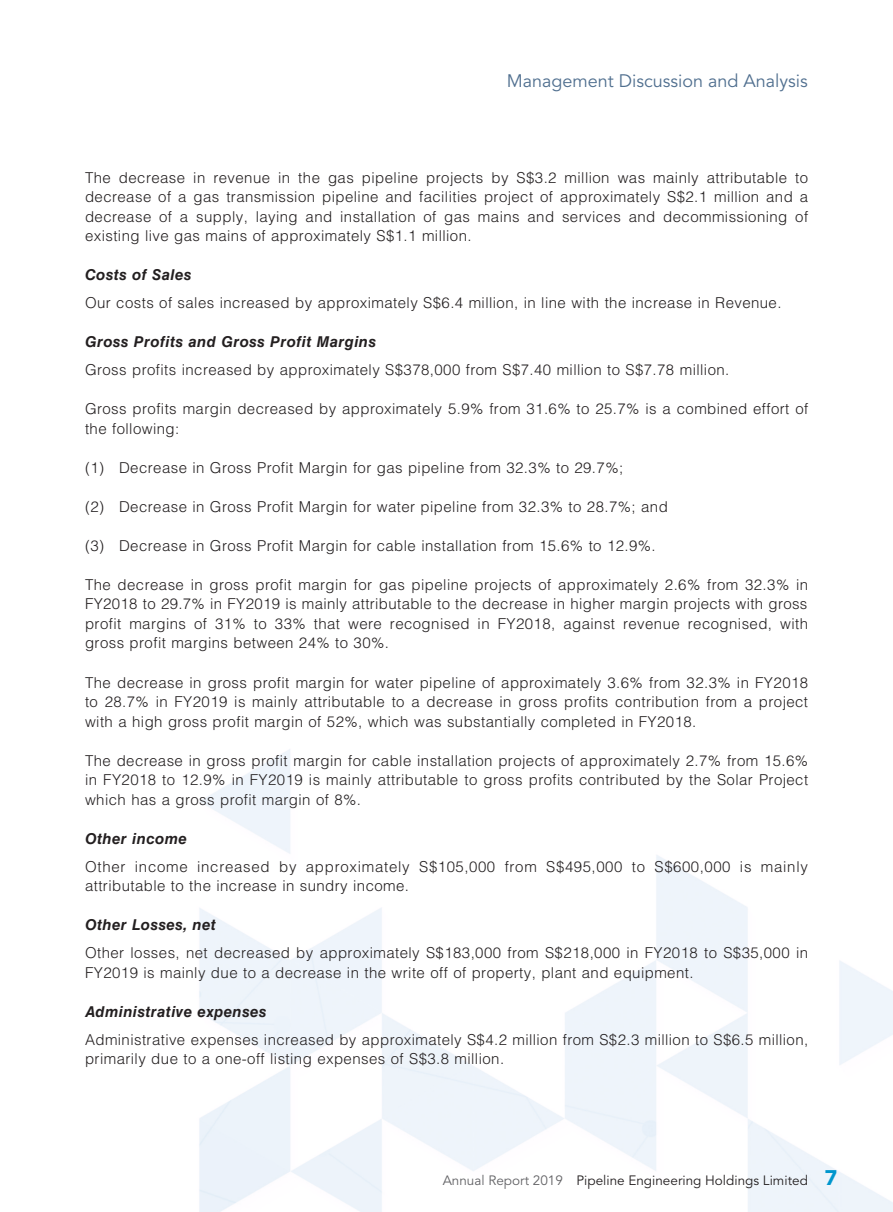
<style>
.page{position:relative;width:893px;height:1212px;background:#fff}
.page>*{position:absolute;margin:0;border:0;box-sizing:border-box;transform-origin:0 0}
.t1{font:18px "Avenir LT Std";color:#506f8f}
._00_txt{font:300 15px/19.5px "Helvetica LT Std";letter-spacing:.03em;color:#231f20;text-align:justify}
._03_H3{font:italic 700 15px "Helvetica LT Std";letter-spacing:.03em;color:#231f20}
.t2{font:13.5px "Avenir LT Std";color:#231f20}
.s1{color:#636366}
.s2{font-weight:900;font-size:21px;color:#0096cd}
</style>
<div class="page">
<p class="t1" style="left:507px;top:71px;width:303px">Management Discussion and Analysis</p>
<p class="_00_txt" style="left:85px;top:168px;width:725px">The decrease in revenue in the gas pipeline projects by S$3.2 million was mainly attributable to decrease of a gas transmission pipeline and facilities project of approximately S$2.1 million and a decrease of a supply, laying and installation of gas mains and services and decommissioning of existing live gas mains of approximately S$1.1 million.</p>
<p class="_03_H3" style="left:85px;top:266px;width:108px">Costs of Sales</p>
<p class="_00_txt" style="left:85px;top:293px;width:698px">Our costs of sales increased by approximately S$6.4 million, in line with the increase in Revenue.</p>
<p class="_03_H3" style="left:85px;top:333px;width:292px">Gross Profits and Gross Profit Margins</p>
<p class="_00_txt" style="left:85px;top:360px;width:646px">Gross profits increased by approximately S$378,000 from S$7.40 million to S$7.78 million.</p>
<p class="_00_txt" style="left:85px;top:399px;width:725px">Gross profits margin decreased by approximately 5.9% from 31.6% to 25.7% is a combined effort of the following:</p>
<p class="_00_txt" style="left:85px;top:458px;width:540px">(1) Decrease in Gross Profit Margin for gas pipeline from 32.3% to 29.7%;</p>
<p class="_00_txt" style="left:85px;top:497px;width:584px">(2) Decrease in Gross Profit Margin for water pipeline from 32.3% to 28.7%; and</p>
<p class="_00_txt" style="left:85px;top:536px;width:572px">(3) Decrease in Gross Profit Margin for cable installation from 15.6% to 12.9%.</p>
<p class="_00_txt" style="left:85px;top:575px;width:725px">The decrease in gross profit margin for gas pipeline projects of approximately 2.6% from 32.3% in FY2018 to 29.7% in FY2019 is mainly attributable to the decrease in higher margin projects with gross profit margins of 31% to 33% that were recognised in FY2018, against revenue recognised, with gross profit margins between 24% to 30%.</p>
<p class="_00_txt" style="left:85px;top:672px;width:725px">The decrease in gross profit margin for water pipeline of approximately 3.6% from 32.3% in FY2018 to 28.7% in FY2019 is mainly attributable to a decrease in gross profits contribution from a project with a high gross profit margin of 52%, which was substantially completed in FY2018.</p>
<p class="_00_txt" style="left:85px;top:750px;width:725px">The decrease in gross profit margin for cable installation projects of approximately 2.7% from 15.6% in FY2018 to 12.9% in FY2019 is mainly attributable to gross profits contributed by the Solar Project which has a gross profit margin of 8%.</p>
<p class="_03_H3" style="left:85px;top:829px;width:103px">Other income</p>
<p class="_00_txt" style="left:85px;top:856px;width:724px">Other income increased by approximately S$105,000 from S$495,000 to S$600,000 is mainly attributable to the increase in sundry income.</p>
<p class="_03_H3" style="left:85px;top:915px;width:132px">Other Losses, net</p>
<p class="_00_txt" style="left:85px;top:943px;width:724px">Other losses, net decreased by approximately S$183,000 from S$218,000 in FY2018 to S$35,000 in<br>FY2019 is mainly due to a decrease in the write off of property, plant and equipment.</p>
<p class="_03_H3" style="left:85px;top:1002px;width:183px">Administrative expenses</p>
<p class="_00_txt" style="left:85px;top:1029px;width:725px">Administrative expenses increased by approximately S$4.2 million from S$2.3 million to S$6.5 million, primarily due to a one-off listing expenses of S$3.8 million.</p>
<p class="t2" style="left:443px;top:1172px;width:396px"><span class="s1">Annual Report 2019</span> Pipeline Engineering Holdings Limited <span class="s2">7</span></p>
</div>
